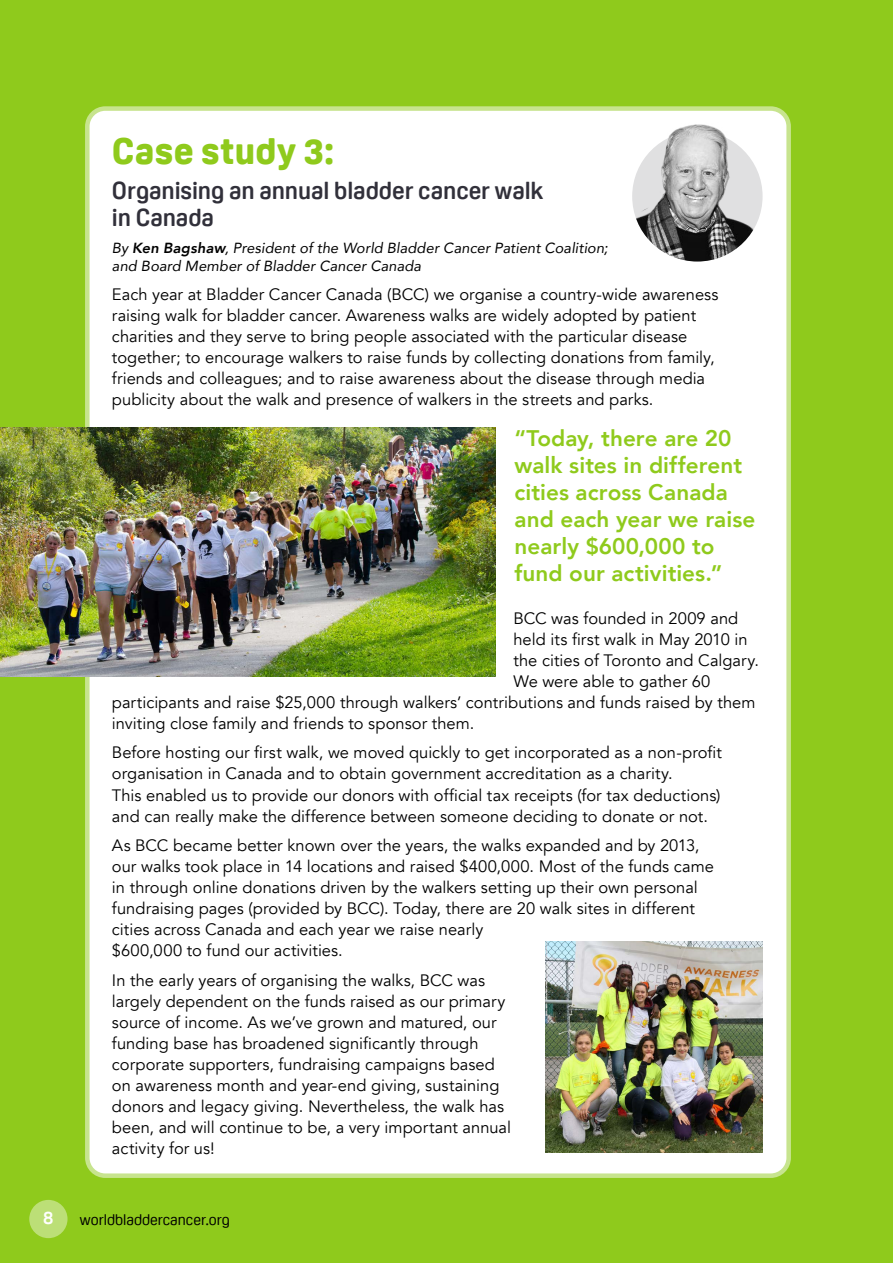
<style>
.page{position:relative;width:893px;height:1263px;background:#8fca1c}
.page>*{position:absolute;margin:0;border:0;box-sizing:border-box;transform-origin:0 0}
.t1{font:800 36px "Oscine";letter-spacing:.01em;color:#8fca1c}
.t2{font:700 24px/27px "Oscine";letter-spacing:-.005em;color:#31303a}
.t3{font:800 22.5px/27px "Avenir";color:#8fca1c}
.t4{font:700 18px "Oscine";color:#fff}
.t5{font:16.5px/21px "Avenir";color:#000}
.t6{font:15px "Oscine";color:#000}
.t7{font:italic 14.7px/18px "Avenir";letter-spacing:.01em;color:#000}
.s1{font-weight:800}
</style>
<div class="page">
<div style="left:87px;top:109px;width:702px;height:1067px;background:#fff;border-radius:18px"></div>
<div style="left:85px;top:106px;width:706px;height:1072px;border:4px solid #c7e48e;border-radius:18px"></div>
<img style="left:632px;top:131px;width:131px;height:130px;border-radius:65px">
<img style="left:651px;top:106px;width:96px;height:94px">
<div style="left:29px;top:1200px;width:39px;height:38px;background:#bcdf77;border-radius:50%"></div>
<img style="left:546px;top:942px;width:217px;height:210px">
<img style="left:0;top:427px;width:496px;height:249px">
<h1 class="t1" style="left:112px;top:131px;width:224px">Case study 3:</h1>
<h2 class="t2" style="left:112px;top:177px;width:433px">Organising an annual bladder cancer walk in Canada</h2>
<p class="t7" style="left:112px;top:239px;width:497px">By <span class="s1">Ken Bagshaw</span>, President of the World Bladder Cancer Patient Coalition; and Board Member of Bladder Cancer Canada</p>
<p class="t5" style="left:112px;top:284px;width:608px">Each year at Bladder Cancer Canada (BCC) we organise a country-wide awareness raising walk for bladder cancer. Awareness walks are widely adopted by patient charities and they serve to bring people associated with the particular disease together; to encourage walkers to raise funds by collecting donations from family, friends and colleagues; and to raise awareness about the disease through media publicity about the walk and presence of walkers in the streets and parks.</p>
<h3 class="t3" style="left:514px;top:425px;width:242px">“Today, there are 20 walk sites in different cities across Canada and each year we raise nearly $600,000 to fund our activities.”</h3>
<p class="t5" style="left:513px;top:608px;width:226px">BCC was founded in 2009 and</p>
<p class="t5" style="left:513px;top:629px;width:236px">held its first walk in May 2010 in</p>
<p class="t5" style="left:513px;top:650px;width:247px">the cities of Toronto and Calgary.</p>
<p class="t5" style="left:513px;top:671px;width:198px">We were able to gather 60</p>
<p class="t5" style="left:112px;top:692px;width:645px">participants and raise $25,000 through walkers’ contributions and funds raised by them</p>
<p class="t5" style="left:112px;top:713px;width:364px">inviting close family and friends to sponsor them.</p>
<p class="t5" style="left:112px;top:743px;width:611px">Before hosting our first walk, we moved quickly to get incorporated as a non-profit organisation in Canada and to obtain government accreditation as a charity.<br>This enabled us to provide our donors with official tax receipts (for tax deductions) and can really make the difference between someone deciding to donate or not.</p>
<p class="t5" style="left:112px;top:835px;width:603px">As BCC became better known over the years, the walks expanded and by 2013, our walks took place in 14 locations and raised $400,000. Most of the funds came in through online donations driven by the walkers setting up their own personal fundraising pages (provided by BCC). Today, there are 20 walk sites in different cities across Canada and each year we raise nearly<br>$600,000 to fund our activities.</p>
<p class="t5" style="left:112px;top:970px;width:401px">In the early years of organising the walks, BCC was largely dependent on the funds raised as our primary source of income. As we’ve grown and matured, our funding base has broadened significantly through corporate supporters, fundraising campaigns based on awareness month and year-end giving, sustaining donors and legacy giving. Nevertheless, the walk has been, and will continue to be, a very important annual activity for us!</p>
<p class="t4" style="left:43px;top:1208px;width:12px">8</p>
<p class="t6" style="left:80px;top:1212px;width:151px">worldbladdercancer.org</p>
</div>
